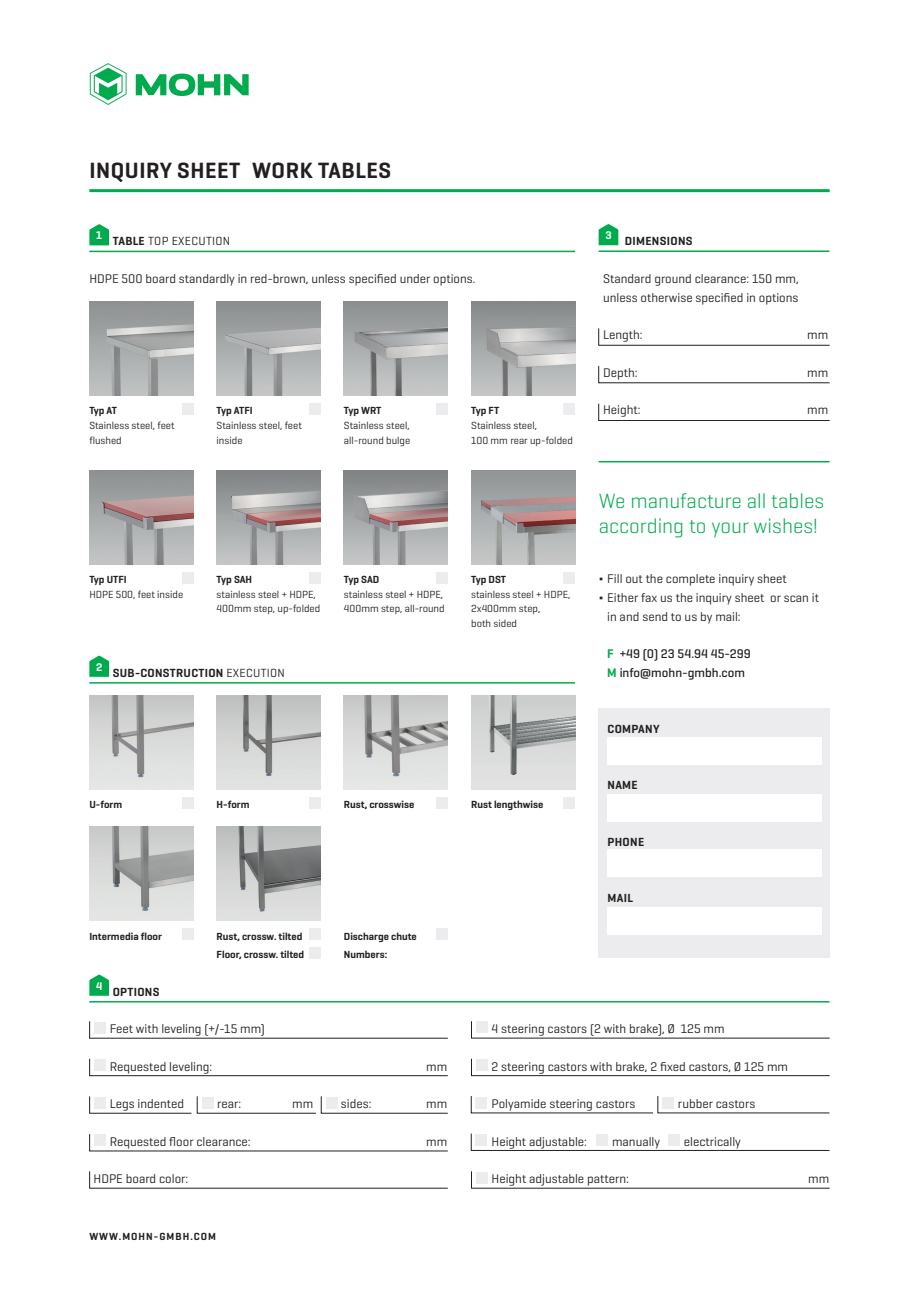
<style>
.page{position:relative;width:919px;height:1289px;background:#fff}
.page>*{position:absolute;margin:0;border:0;box-sizing:border-box;transform-origin:0 0}
.t1{font:600 22.5px "Geogrotesque";letter-spacing:.025em;color:#231f20}
.t2{font:300 21px/25px "Geogrotesque";color:#00ab4d}
.t3{font:12.75px/18.8px "Geogrotesque";color:#231f20}
.t4{font:500 12.75px/18.8px "Geogrotesque";color:#231f20}
.t5{font:600 12px "Geogrotesque";letter-spacing:.025em;color:#231f20}
.t6{font:12px "Geogrotesque";letter-spacing:.025em;color:#231f20}
.t7{font:600 11.25px "Geogrotesque";color:#fff}
.t8{font:10.5px/14.7px "Geogrotesque";color:#231f20}
.t9{font:600 10.5px/18.8px "Geogrotesque";color:#231f20}
.t10{font:600 10.5px "Geogrotesque";letter-spacing:.1em;color:#231f20}
.s1{font-weight:600}
.s2{font-weight:400}
.s3{font-weight:600;color:#00ab4d}
</style>
<div class="page">
<div style="left:598px;top:708px;width:231px;height:250px;background:#ececee"></div>
<svg style="left:89px;top:1021px;width:359px;height:17px"></svg>
<svg style="left:471px;top:1021px;width:359px;height:17px"></svg>
<svg style="left:471px;top:1058px;width:359px;height:18px"></svg>
<svg style="left:89px;top:1058px;width:359px;height:18px"></svg>
<svg style="left:89px;top:1134px;width:359px;height:17px"></svg>
<svg style="left:471px;top:1171px;width:359px;height:17px"></svg>
<svg style="left:89px;top:1171px;width:359px;height:17px"></svg>
<svg style="left:89px;top:1096px;width:359px;height:17px"></svg>
<div style="left:94px;top:1021px;width:12px;height:12px;background:#ececee"></div>
<div style="left:476px;top:1021px;width:11px;height:12px;background:#ececee"></div>
<div style="left:476px;top:1059px;width:11px;height:11px;background:#ececee"></div>
<div style="left:94px;top:1059px;width:12px;height:11px;background:#ececee"></div>
<div style="left:94px;top:1134px;width:12px;height:11px;background:#ececee"></div>
<div style="left:476px;top:1171px;width:11px;height:12px;background:#ececee"></div>
<div style="left:94px;top:1096px;width:12px;height:12px;background:#ececee"></div>
<div style="left:202px;top:1096px;width:11px;height:12px;background:#ececee"></div>
<div style="left:182px;top:403px;width:11px;height:11px;background:#ececee"></div>
<div style="left:182px;top:797px;width:11px;height:11px;background:#ececee"></div>
<div style="left:182px;top:572px;width:11px;height:11px;background:#ececee"></div>
<div style="left:182px;top:928px;width:11px;height:11px;background:#ececee"></div>
<div style="left:309px;top:403px;width:11px;height:11px;background:#ececee"></div>
<div style="left:309px;top:797px;width:11px;height:11px;background:#ececee"></div>
<div style="left:309px;top:572px;width:11px;height:11px;background:#ececee"></div>
<div style="left:309px;top:928px;width:11px;height:11px;background:#ececee"></div>
<div style="left:309px;top:946px;width:11px;height:12px;background:#ececee"></div>
<div style="left:436px;top:403px;width:12px;height:11px;background:#ececee"></div>
<div style="left:436px;top:797px;width:12px;height:11px;background:#ececee"></div>
<div style="left:436px;top:572px;width:12px;height:11px;background:#ececee"></div>
<div style="left:436px;top:928px;width:12px;height:11px;background:#ececee"></div>
<div style="left:563px;top:403px;width:12px;height:11px;background:#ececee"></div>
<div style="left:563px;top:797px;width:12px;height:11px;background:#ececee"></div>
<div style="left:563px;top:572px;width:12px;height:11px;background:#ececee"></div>
<div style="left:326px;top:1096px;width:11px;height:12px;background:#ececee"></div>
<svg style="left:598px;top:403px;width:232px;height:18px"></svg>
<svg style="left:598px;top:365px;width:232px;height:18px"></svg>
<svg style="left:598px;top:328px;width:232px;height:18px"></svg>
<svg style="left:89px;top:224px;width:20px;height:21px"></svg>
<svg style="left:89px;top:655px;width:20px;height:22px"></svg>
<svg style="left:89px;top:974px;width:20px;height:21px"></svg>
<svg style="left:598px;top:224px;width:20px;height:21px"></svg>
<div style="left:607px;top:737px;width:214px;height:27px;background:#fff"></div>
<div style="left:607px;top:794px;width:214px;height:27px;background:#fff"></div>
<div style="left:607px;top:849px;width:214px;height:27px;background:#fff"></div>
<div style="left:607px;top:907px;width:214px;height:28px;background:#fff"></div>
<hr style="left:89px;top:251px;width:486px;height:1px;background:#00ab4d">
<hr style="left:89px;top:682px;width:486px;height:1px;background:#00ab4d">
<hr style="left:89px;top:1001px;width:740px;height:1px;background:#00ab4d">
<hr style="left:598px;top:250px;width:231px;height:2px;background:#00ab4d">
<hr style="left:598px;top:461px;width:231px;height:1px;background:#00ab4d">
<svg style="left:470px;top:1133px;width:359px;height:17px"></svg>
<svg style="left:470px;top:1096px;width:359px;height:17px"></svg>
<div style="left:475px;top:1097px;width:12px;height:11px;background:#ececee"></div>
<div style="left:475px;top:1134px;width:12px;height:11px;background:#ececee"></div>
<div style="left:662px;top:1097px;width:11px;height:11px;background:#ececee"></div>
<div style="left:596px;top:1134px;width:11px;height:11px;background:#ececee"></div>
<div style="left:668px;top:1134px;width:11px;height:11px;background:#ececee"></div>
<img style="left:89px;top:302px;width:104px;height:94px">
<img style="left:89px;top:470px;width:104px;height:94px">
<img style="left:89px;top:826px;width:104px;height:94px">
<img style="left:216px;top:302px;width:104px;height:94px">
<img style="left:216px;top:470px;width:104px;height:94px">
<img style="left:216px;top:826px;width:104px;height:94px">
<img style="left:344px;top:302px;width:104px;height:94px">
<img style="left:216px;top:695px;width:104px;height:94px">
<img style="left:344px;top:470px;width:104px;height:94px">
<img style="left:471px;top:302px;width:104px;height:94px">
<img style="left:471px;top:695px;width:104px;height:94px">
<img style="left:471px;top:470px;width:104px;height:94px">
<img style="left:89px;top:695px;width:104px;height:94px">
<img style="left:344px;top:695px;width:104px;height:94px">
<hr style="left:89px;top:189px;width:740px;height:3px;background:#00ab4d">
<svg style="left:136px;top:74px;width:112px;height:22px"></svg>
<svg style="left:90px;top:63px;width:37px;height:42px"></svg>
<h1 class="t1" style="left:89px;top:157px;width:303px">INQUIRY SHEET WORK TABLES</h1>
<p class="t7" style="left:96px;top:228px;width:7px">1</p>
<p class="t6" style="left:113px;top:234px;width:119px"><span class="s1">TABLE</span> TOP EXECUTION</p>
<p class="t3" style="left:89px;top:269px;width:387px">HDPE 500 board standardly in red-brown, unless specified under options.</p>
<p class="t9" style="left:89px;top:401px;width:29px">Typ AT</p>
<p class="t8" style="left:89px;top:417px;width:87px">Stainless steel, feet flushed</p>
<p class="t9" style="left:216px;top:401px;width:38px">Typ ATFI</p>
<p class="t8" style="left:216px;top:417px;width:87px">Stainless steel, feet inside</p>
<p class="t9" style="left:344px;top:401px;width:39px">Typ WRT</p>
<p class="t8" style="left:344px;top:417px;width:68px">Stainless steel, all-round bulge</p>
<p class="t9" style="left:471px;top:401px;width:30px">Typ FT</p>
<p class="t8" style="left:471px;top:417px;width:103px">Stainless steel,<br>100 mm rear up-folded</p>
<p class="t9" style="left:89px;top:570px;width:39px">Typ UTFI</p>
<p class="t8" style="left:89px;top:586px;width:95px">HDPE 500, feet inside</p>
<p class="t9" style="left:216px;top:570px;width:37px">Typ SAH</p>
<p class="t8" style="left:216px;top:586px;width:105px">stainless steel + HDPE,<br>400mm step, up-folded</p>
<p class="t7" style="left:96px;top:659px;width:8px">2</p>
<p class="t5" style="left:113px;top:665px;width:174px">SUB-CONSTRUCTION <span class="s2">EXECUTION</span></p>
<p class="t9" style="left:344px;top:570px;width:37px">Typ SAD</p>
<p class="t8" style="left:344px;top:586px;width:102px">stainless steel + HDPE,<br>400mm step, all-round</p>
<p class="t9" style="left:471px;top:570px;width:36px">Typ DST</p>
<p class="t8" style="left:471px;top:586px;width:101px">stainless steel + HDPE,<br>2x400mm step,<br>both sided</p>
<p class="t9" style="left:89px;top:795px;width:34px">U-form</p>
<p class="t9" style="left:89px;top:926px;width:74px">Intermedia floor</p>
<p class="t7" style="left:96px;top:978px;width:8px">4</p>
<p class="t5" style="left:113px;top:984px;width:48px">OPTIONS</p>
<p class="t9" style="left:216px;top:795px;width:34px">H-form</p>
<p class="t9" style="left:344px;top:795px;width:72px">Rust, crosswise</p>
<p class="t9" style="left:216px;top:926px;width:89px">Rust, crossw. tilted<br>Floor, crossw. tilted</p>
<p class="t9" style="left:344px;top:926px;width:74px">Discharge chute<br>Numbers:</p>
<p class="t9" style="left:471px;top:795px;width:74px">Rust lengthwise</p>
<p class="t7" style="left:605px;top:228px;width:8px">3</p>
<p class="t5" style="left:625px;top:234px;width:69px">DIMENSIONS</p>
<p class="t3" style="left:603px;top:269px;width:197px">Standard ground clearance: 150 mm, unless otherwise specified in options</p>
<p class="t3" style="left:603px;top:325px;width:41px">Length:</p>
<p class="t3" style="left:807px;top:325px;width:23px">mm</p>
<p class="t3" style="left:603px;top:362px;width:36px">Depth:</p>
<p class="t3" style="left:807px;top:362px;width:23px">mm</p>
<p class="t3" style="left:603px;top:400px;width:39px">Height:</p>
<p class="t3" style="left:807px;top:400px;width:23px">mm</p>
<h2 class="t2" style="left:598px;top:487px;width:227px">We manufacture all tables according to your wishes!</h2>
<p class="t3" style="left:598px;top:569px;width:190px">∆ Fill out the complete inquiry sheet</p>
<p class="t3" style="left:598px;top:587px;width:222px">∆ Either fax us the inquiry sheet or scan it</p>
<p class="t3" style="left:607px;top:606px;width:135px">in and send to us by mail:</p>
<p class="t4" style="left:607px;top:644px;width:145px"><span class="s3">F</span> +49 (0) 23 54.94 45-299<br><span class="s3">M</span> info@mohn-gmbh.com</p>
<p class="t5" style="left:607px;top:721px;width:54px">COMPANY</p>
<p class="t5" style="left:607px;top:777px;width:32px">NAME</p>
<p class="t5" style="left:607px;top:834px;width:38px">PHONE</p>
<p class="t5" style="left:607px;top:890px;width:27px">MAIL</p>
<p class="t3" style="left:110px;top:1019px;width:157px">Feet with leveling (+/-15 mm)</p>
<p class="t3" style="left:491px;top:1019px;width:235px">4 steering castors (2 with brake), Ø 125 mm</p>
<p class="t3" style="left:491px;top:1056px;width:298px">2 steering castors with brake, 2 fixed castors, Ø 125 mm</p>
<p class="t3" style="left:491px;top:1094px;width:145px">Polyamide steering castors</p>
<p class="t3" style="left:491px;top:1131px;width:97px">Height adjustable:</p>
<p class="t3" style="left:110px;top:1056px;width:104px">Requested leveling:</p>
<p class="t3" style="left:426px;top:1056px;width:23px">mm</p>
<p class="t3" style="left:110px;top:1094px;width:76px">Legs indented</p>
<p class="t3" style="left:217px;top:1094px;width:26px">rear:</p>
<p class="t3" style="left:292px;top:1094px;width:23px">mm</p>
<p class="t3" style="left:341px;top:1094px;width:32px">sides:</p>
<p class="t3" style="left:426px;top:1094px;width:23px">mm</p>
<p class="t3" style="left:678px;top:1094px;width:79px">rubber castors</p>
<p class="t3" style="left:110px;top:1131px;width:142px">Requested floor clearance:</p>
<p class="t3" style="left:426px;top:1131px;width:23px">mm</p>
<p class="t3" style="left:612px;top:1131px;width:50px">manually</p>
<p class="t3" style="left:684px;top:1131px;width:59px">electrically</p>
<p class="t3" style="left:93px;top:1169px;width:96px">HDPE board color:</p>
<p class="t10" style="left:89px;top:1229px;width:128px">WWW.MOHN-GMBH.COM</p>
<p class="t3" style="left:491px;top:1169px;width:139px">Height adjustable pattern:</p>
<p class="t3" style="left:808px;top:1169px;width:23px">mm</p>
</div>
